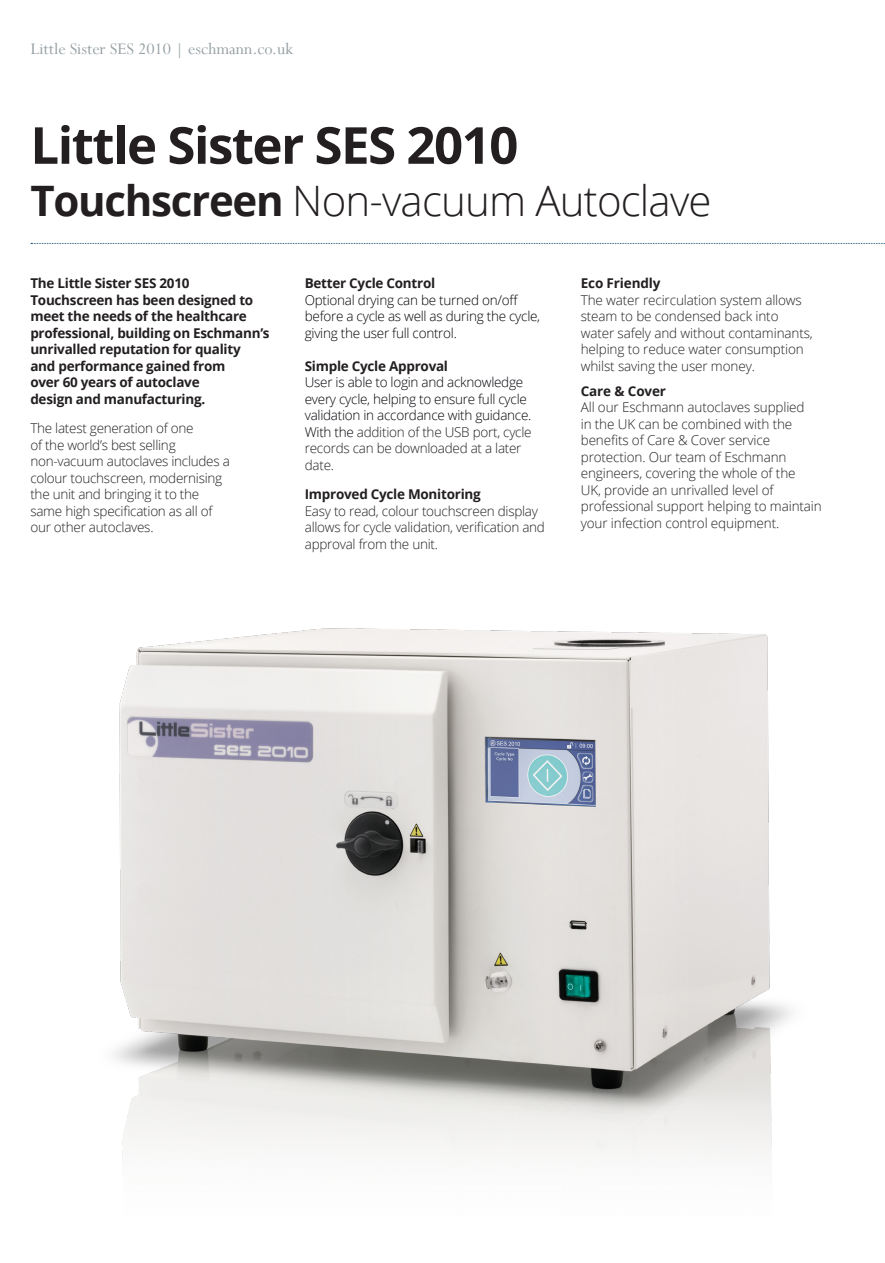
<style>
.page{position:relative;width:885px;height:1263px;background:#fff}
.page>*{position:absolute;margin:0;border:0;box-sizing:border-box;transform-origin:0 0}
.t1{font:700 51px "Open Sans";letter-spacing:-.03em;color:#231f20}
.t2{font:300 42px "Open Sans";letter-spacing:-.02em;color:#231f20}
.t3{font:18px "Perpetua";color:#96a0a4}
.t4{font:300 13.5px/16.5px "Open Sans";letter-spacing:-.01em;color:#231f20}
.t5{font:700 13.5px/16.5px "Open Sans";letter-spacing:-.02em;color:#231f20}
.t6{font:300 13.5px/16.5px "Open Sans";letter-spacing:-.02em;color:#000208}
.t7{font:300 13.5px/16.5px "Open Sans";letter-spacing:-.02em;color:#000001}
.s1{font-weight:700}
.s2{color:#231f20}
</style>
<div class="page">
<svg style="left:31px;top:243px;width:854px;height:1px"></svg>
<img style="left:114px;top:628px;width:678px;height:529px">
<p class="t3" style="left:30px;top:37px;width:264px">Little Sister SES 2010 | eschmann.co.uk</p>
<p class="t1" style="left:30px;top:109px;width:489px">Little Sister SES 2010</p>
<p class="t2" style="left:30px;top:172px;width:682px"><span class="s1">Touchscreen</span> Non-vacuum Autoclave</p>
<p class="t5" style="left:30px;top:275px;width:241px">The Little Sister SES 2010<br>Touchscreen has been designed to meet the needs of the healthcare professional, building on Eschmann’s unrivalled reputation for quality<br>and performance gained from<br>over 60 years of autoclave<br>design and manufacturing.</p>
<p class="t4" style="left:30px;top:420px;width:201px">The latest generation of one<br>of the world’s best selling non-vacuum autoclaves includes a colour touchscreen, modernising the unit and bringing it to the same high specification as all of our other autoclaves.</p>
<p class="t5" style="left:305px;top:275px;width:132px">Better Cycle Control</p>
<p class="t7" style="left:305px;top:291px;width:237px">Optional drying can be turned on/off before a cycle as well as during the cycle, giving the user full control.</p>
<p class="t5" style="left:305px;top:357px;width:145px">Simple Cycle Approval</p>
<p class="t6" style="left:305px;top:374px;width:228px">User is able to login and acknowledge every cycle, helping to ensure full cycle validation in accordance with guidance.<br>With the <span class="s2">addition of the USB port, cycle records can be downloaded at a later date.</span></p>
<p class="t4" style="left:305px;top:486px;width:242px"><span class="s1">Improved Cycle Monitoring<br></span>Easy to read, colour touchscreen display allows for cycle validation, verification and approval from the unit.</p>
<p class="t4" style="left:580px;top:275px;width:233px"><span class="s1">Eco Friendly<br></span>The water recirculation system allows steam to be condensed back into water safely and without contaminants, helping to reduce water consumption whilst saving the user money.</p>
<p class="t4" style="left:580px;top:382px;width:242px"><span class="s1">Care &amp; Cover<br></span>All our Eschmann autoclaves supplied<br>in the UK can be combined with the benefits of Care &amp; Cover service protection. Our team of Eschmann engineers, covering the whole of the<br>UK, provide an unrivalled level of professional support helping to maintain your infection control equipment.</p>
</div>
